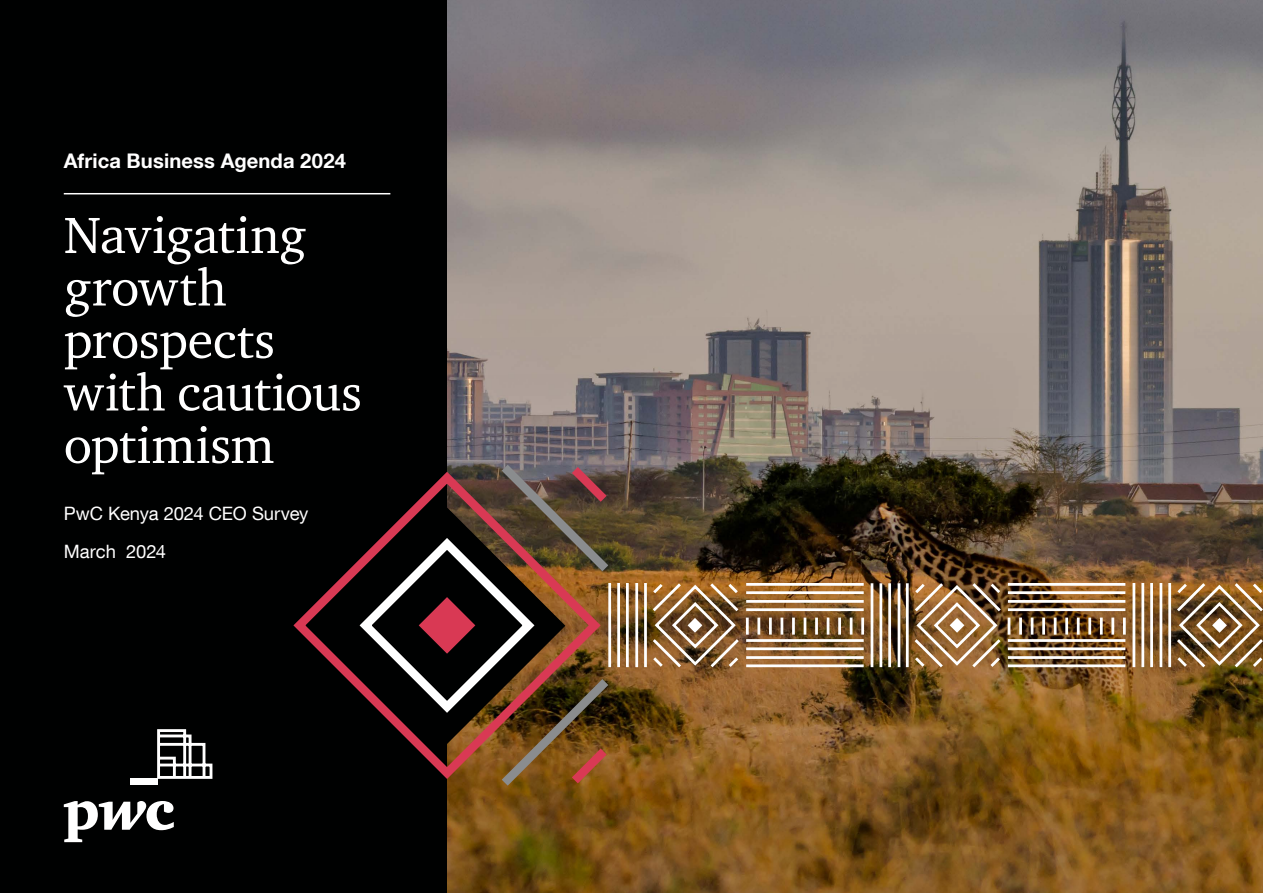
<style>
.page{position:relative;width:1263px;height:893px;background:#fff}
.page>*{position:absolute;margin:0;border:0;box-sizing:border-box;transform-origin:0 0}
.t1{font:52.2px/52.5px "ITC Charter Com";letter-spacing:-.01em;color:#fff}
.t2{font:700 20.1px "Helvetica Neue LT Com";letter-spacing:.005em;color:#fff}
.t3{font:18.45px/37.3px "Helvetica Neue LT Com";letter-spacing:-.005em;color:#fff}
</style>
<div class="page">
<img style="left:446px;top:0;width:817px;height:52px">
<img style="left:446px;top:52px;width:817px;height:841px">
<div style="left:0;top:0;width:446px;height:893px;background:#000101"></div>
<div style="left:130px;top:778px;width:28px;height:7px;background:#fff"></div>
<svg style="left:64px;top:801px;width:110px;height:41px"></svg>
<svg style="left:157px;top:729px;width:56px;height:50px"></svg>
<svg style="left:293px;top:565px;width:61px;height:121px"></svg>
<svg style="left:354px;top:456px;width:263px;height:339px"></svg>
<hr style="left:64px;top:193px;width:326px;height:1px;background:#fff">
<svg style="left:607px;top:580px;width:43px;height:90px"></svg>
<img style="left:650px;top:580px;width:613px;height:90px">
<p class="t2" style="left:64px;top:148px;width:284px">Africa Business Agenda 2024</p>
<p class="t1" style="left:64px;top:208px;width:300px">Navigating growth prospects with cautious optimism</p>
<p class="t3" style="left:64px;top:495px;width:246px">PwC Kenya 2024 CEO Survey<br>March 2024</p>
</div>
